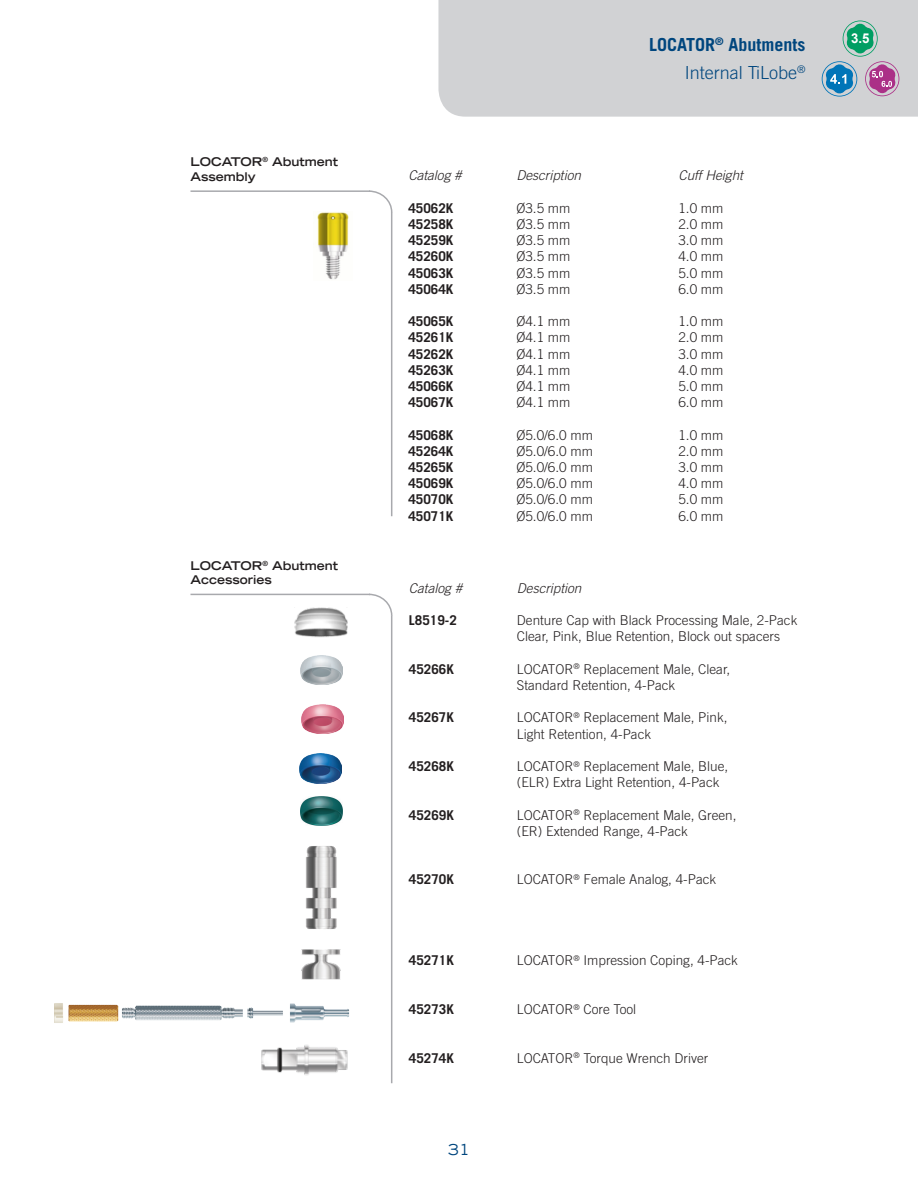
<style>
.page{position:relative;width:918px;height:1188px;background:#fff}
.page>*{position:absolute;margin:0;border:0;box-sizing:border-box;transform-origin:0 0}
.t1{font:700 18px "Trade Gothic LT Std";color:#00467e}
.t2{font:300 18px "Trade Gothic LT Std";color:#00467e}
.t3{font:expanded 15px "Trade Gothic LT Std";color:#00467e}
.t4{font:700 13.65px "Arial";color:#fff}
.t5{font:300 13.5px/16.2px "Trade Gothic LT Std";color:#231f20}
.t6{font:700 13.5px "Trade Gothic LT Std";color:#231f20}
.t7{font:italic 300 13.5px "Trade Gothic LT Std";color:#231f20}
.t8{font:700 expanded 12px "Trade Gothic LT Std";color:#231f20}
</style>
<div class="page">
<div style="left:438px;top:0;width:480px;height:117px;background:#d1d2d4"></div>
<img style="left:317px;top:212px;width:32px;height:68px">
<img style="left:295px;top:608px;width:53px;height:30px">
<img style="left:300px;top:754px;width:42px;height:29px">
<img style="left:306px;top:846px;width:31px;height:83px">
<img style="left:301px;top:949px;width:40px;height:31px">
<hr style="left:190px;top:594px;width:180px;height:1px;background:#a8a9ad">
<svg style="left:367px;top:593px;width:26px;height:24px"></svg>
<hr style="left:391px;top:615px;width:1px;height:468px;background:#a8a9ad">
<hr style="left:190px;top:190px;width:180px;height:2px;background:#a8a9ad">
<svg style="left:367px;top:190px;width:26px;height:24px"></svg>
<hr style="left:391px;top:212px;width:1px;height:304px;background:#a8a9ad">
<img style="left:301px;top:705px;width:42px;height:29px">
<img style="left:301px;top:796px;width:42px;height:30px">
<img style="left:301px;top:656px;width:42px;height:28px">
<img style="left:261px;top:1045px;width:87px;height:30px">
<img style="left:54px;top:1003px;width:296px;height:20px">
<svg style="left:822px;top:21px;width:77px;height:76px;background:#9eb2bc"></svg>
<p class="t8" style="left:190px;top:154px;width:149px">LOCATOR<sup>®</sup> Abutment</p>
<p class="t8" style="left:190px;top:169px;width:67px">Assembly</p>
<p class="t8" style="left:190px;top:558px;width:149px">LOCATOR<sup>®</sup> Abutment</p>
<p class="t8" style="left:190px;top:572px;width:83px">Accessories</p>
<p class="t1" style="left:649px;top:33px;width:158px">LOCATOR<sup>®</sup> Abutments</p>
<p class="t2" style="left:685px;top:62px;width:122px">Internal TiLobe<sup>®</sup></p>
<p class="t7" style="left:408px;top:168px;width:55px">Catalog #</p>
<p class="t7" style="left:516px;top:168px;width:66px">Description</p>
<p class="t7" style="left:678px;top:168px;width:66px">Cuff Height</p>
<p class="t6" style="left:408px;top:200px;width:47px">45062K</p>
<p class="t5" style="left:516px;top:200px;width:56px">Ø3.5 mm</p>
<p class="t5" style="left:678px;top:200px;width:47px">1.0 mm</p>
<p class="t6" style="left:408px;top:216px;width:47px">45258K</p>
<p class="t5" style="left:516px;top:216px;width:56px">Ø3.5 mm</p>
<p class="t5" style="left:678px;top:216px;width:47px">2.0 mm</p>
<p class="t6" style="left:408px;top:232px;width:47px">45259K</p>
<p class="t5" style="left:516px;top:232px;width:56px">Ø3.5 mm</p>
<p class="t5" style="left:678px;top:232px;width:47px">3.0 mm</p>
<p class="t6" style="left:408px;top:248px;width:47px">45260K</p>
<p class="t5" style="left:516px;top:248px;width:56px">Ø3.5 mm</p>
<p class="t5" style="left:678px;top:248px;width:47px">4.0 mm</p>
<p class="t6" style="left:408px;top:265px;width:47px">45063K</p>
<p class="t5" style="left:516px;top:265px;width:56px">Ø3.5 mm</p>
<p class="t5" style="left:678px;top:265px;width:47px">5.0 mm</p>
<p class="t6" style="left:408px;top:281px;width:47px">45064K</p>
<p class="t5" style="left:516px;top:281px;width:56px">Ø3.5 mm</p>
<p class="t5" style="left:678px;top:281px;width:47px">6.0 mm</p>
<p class="t6" style="left:408px;top:313px;width:47px">45065K</p>
<p class="t5" style="left:516px;top:313px;width:56px">Ø4.1 mm</p>
<p class="t5" style="left:678px;top:313px;width:47px">1.0 mm</p>
<p class="t6" style="left:408px;top:329px;width:47px">45261K</p>
<p class="t5" style="left:516px;top:329px;width:56px">Ø4.1 mm</p>
<p class="t5" style="left:678px;top:329px;width:47px">2.0 mm</p>
<p class="t6" style="left:408px;top:346px;width:47px">45262K</p>
<p class="t5" style="left:516px;top:346px;width:56px">Ø4.1 mm</p>
<p class="t5" style="left:678px;top:346px;width:47px">3.0 mm</p>
<p class="t6" style="left:408px;top:362px;width:47px">45263K</p>
<p class="t5" style="left:516px;top:362px;width:56px">Ø4.1 mm</p>
<p class="t5" style="left:678px;top:362px;width:47px">4.0 mm</p>
<p class="t6" style="left:408px;top:378px;width:47px">45066K</p>
<p class="t5" style="left:516px;top:378px;width:56px">Ø4.1 mm</p>
<p class="t5" style="left:678px;top:378px;width:47px">5.0 mm</p>
<p class="t6" style="left:408px;top:394px;width:47px">45067K</p>
<p class="t5" style="left:516px;top:394px;width:56px">Ø4.1 mm</p>
<p class="t5" style="left:678px;top:394px;width:47px">6.0 mm</p>
<p class="t6" style="left:408px;top:427px;width:47px">45068K</p>
<p class="t5" style="left:516px;top:427px;width:78px">Ø5.0/6.0 mm</p>
<p class="t5" style="left:678px;top:427px;width:47px">1.0 mm</p>
<p class="t6" style="left:408px;top:443px;width:47px">45264K</p>
<p class="t5" style="left:516px;top:443px;width:78px">Ø5.0/6.0 mm</p>
<p class="t5" style="left:678px;top:443px;width:47px">2.0 mm</p>
<p class="t6" style="left:408px;top:459px;width:47px">45265K</p>
<p class="t5" style="left:516px;top:459px;width:78px">Ø5.0/6.0 mm</p>
<p class="t5" style="left:678px;top:459px;width:47px">3.0 mm</p>
<p class="t6" style="left:408px;top:475px;width:47px">45069K</p>
<p class="t5" style="left:516px;top:475px;width:78px">Ø5.0/6.0 mm</p>
<p class="t5" style="left:678px;top:475px;width:47px">4.0 mm</p>
<p class="t6" style="left:408px;top:491px;width:47px">45070K</p>
<p class="t5" style="left:516px;top:491px;width:78px">Ø5.0/6.0 mm</p>
<p class="t5" style="left:678px;top:491px;width:47px">5.0 mm</p>
<p class="t6" style="left:408px;top:508px;width:47px">45071K</p>
<p class="t5" style="left:516px;top:508px;width:78px">Ø5.0/6.0 mm</p>
<p class="t5" style="left:678px;top:508px;width:47px">6.0 mm</p>
<p class="t7" style="left:409px;top:580px;width:55px">Catalog #</p>
<p class="t7" style="left:517px;top:580px;width:66px">Description</p>
<p class="t6" style="left:409px;top:612px;width:50px">L8519-2</p>
<p class="t5" style="left:517px;top:612px;width:282px">Denture Cap with Black Processing Male, 2-Pack</p>
<p class="t5" style="left:517px;top:628px;width:265px">Clear, Pink, Blue Retention, Block out spacers</p>
<p class="t6" style="left:409px;top:661px;width:47px">45266K</p>
<p class="t5" style="left:517px;top:661px;width:215px">LOCATOR<sup>®</sup> Replacement Male, Clear,</p>
<p class="t5" style="left:517px;top:677px;width:160px">Standard Retention, 4-Pack</p>
<p class="t6" style="left:409px;top:709px;width:47px">45267K</p>
<p class="t5" style="left:517px;top:709px;width:212px">LOCATOR<sup>®</sup> Replacement Male, Pink,</p>
<p class="t5" style="left:517px;top:726px;width:136px">Light Retention, 4-Pack</p>
<p class="t6" style="left:409px;top:758px;width:47px">45268K</p>
<p class="t5" style="left:517px;top:758px;width:213px">LOCATOR<sup>®</sup> Replacement Male, Blue, (ELR) Extra Light Retention, 4-Pack</p>
<p class="t6" style="left:409px;top:807px;width:47px">45269K</p>
<p class="t5" style="left:517px;top:807px;width:221px">LOCATOR<sup>®</sup> Replacement Male, Green,</p>
<p class="t5" style="left:517px;top:823px;width:173px">(ER) Extended Range, 4-Pack</p>
<p class="t6" style="left:409px;top:871px;width:47px">45270K</p>
<p class="t5" style="left:517px;top:871px;width:201px">LOCATOR<sup>®</sup> Female Analog, 4-Pack</p>
<p class="t6" style="left:409px;top:952px;width:47px">45271K</p>
<p class="t5" style="left:517px;top:952px;width:223px">LOCATOR<sup>®</sup> Impression Coping, 4-Pack</p>
<p class="t6" style="left:409px;top:1001px;width:47px">45273K</p>
<p class="t5" style="left:517px;top:1001px;width:121px">LOCATOR<sup>®</sup> Core Tool</p>
<p class="t6" style="left:409px;top:1050px;width:47px">45274K</p>
<p class="t5" style="left:517px;top:1050px;width:193px">LOCATOR<sup>®</sup> Torque Wrench Driver</p>
<p class="t3" style="left:448px;top:1139px;width:23px">31</p>
<p class="t4" style="left:851px;top:30px;width:20px">3.5</p>
</div>
